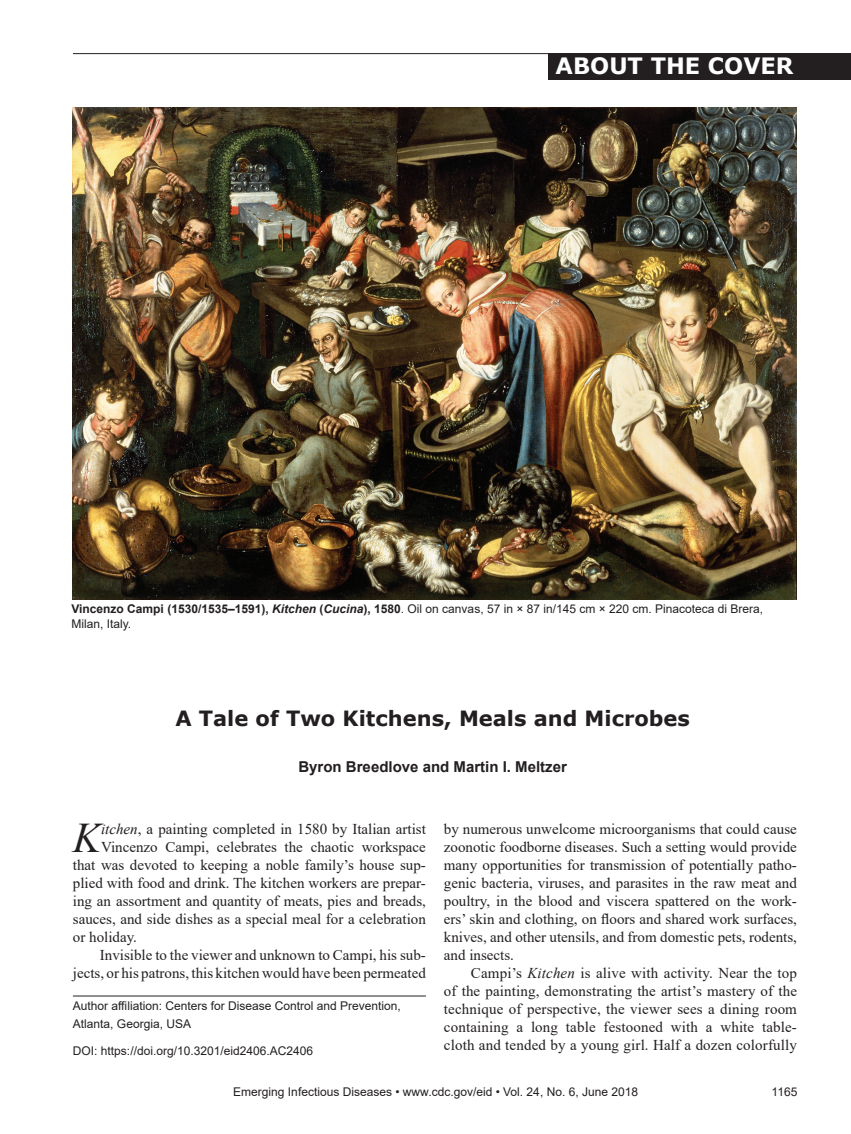
<style>
.page{position:relative;width:851px;height:1134px;background:#fff}
.page>*{position:absolute;margin:0;border:0;box-sizing:border-box;transform-origin:0 0}
.Drop_Cap{font:italic 42.15px "Times New Roman";color:#231f20}
.t1{font:700 22.5px "Verdana";color:#fff}
.Article_Title{font:700 21px "Verdana";color:#231f20}
.Body_Text{font:15px/18px "Times New Roman";color:#231f20;text-align:justify}
.Drop_Cap-2{font:15px "Times New Roman";color:#231f20}
.Authors{font:700 15px "Arial";color:#231f20}
.Figure_Legend{font:12px/15px "Arial";color:#231f20}
.Affiliations{font:12px/18px "Arial";color:#231f20}
.DOI{font:12px "Arial";color:#231f20}
.s1{font-weight:700}
.s2{font-weight:700;font-style:italic}
.s3{font-style:italic}
</style>
<div class="page">
<hr style="left:73px;top:53px;width:723px;height:1px;background:#231f20">
<div style="left:548px;top:53px;width:302px;height:26px;background:#231f20"></div>
<img style="left:73px;top:108px;width:723px;height:491px">
<hr style="left:73px;top:996px;width:353px;height:1px;background:#231f20">
<p class="t1" style="left:555px;top:50px;width:239px">ABOUT THE COVER</p>
<p class="Figure_Legend" style="left:71px;top:601px;width:693px"><span class="s1">Vincenzo Campi (1530/1535–1591),</span> <span class="s2">Kitchen</span> <span class="s1">(</span><span class="s2">Cucina</span><span class="s1">), 1580</span>. Oil on canvas, 57 in × 87 in/145 cm × 220 cm. Pinacoteca di Brera,<br>Milan, Italy.</p>
<p class="Article_Title" style="left:175px;top:703px;width:516px">A Tale of Two Kitchens, Meals and Microbes</p>
<p class="Authors" style="left:298px;top:756px;width:270px">Byron Breedlove and Martin I. Meltzer</p>
<p class="Drop_Cap" style="left:73px;top:809px;width:30px">K</p>
<p class="Drop_Cap-2" style="left:101px;top:819px;width:326px"><span class="s3">itchen</span>, a painting completed in 1580 by Italian artist</p>
<p class="Drop_Cap-2" style="left:101px;top:837px;width:326px">Vincenzo Campi, celebrates the chaotic workspace</p>
<p class="Drop_Cap-2" style="left:73px;top:855px;width:354px">that was devoted to keeping a noble family’s house sup-</p>
<p class="Drop_Cap-2" style="left:73px;top:873px;width:354px">plied with food and drink. The kitchen workers are prepar-</p>
<p class="Drop_Cap-2" style="left:73px;top:891px;width:354px">ing an assortment and quantity of meats, pies and breads,</p>
<p class="Drop_Cap-2" style="left:73px;top:909px;width:354px">sauces, and side dishes as a special meal for a celebration</p>
<p class="Drop_Cap-2" style="left:73px;top:927px;width:66px">or holiday.</p>
<p class="Body_Text" style="left:73px;top:946px;width:354px;text-align:right">Invisible to the viewer and unknown to Campi, his sub&shy;jects, or his patrons, this kitchen would have been permeated</p>
<p class="Affiliations" style="left:73px;top:997px;width:329px">Author affiliation: Centers for Disease Control and Prevention,<br>Atlanta, Georgia, USA</p>
<p class="DOI" style="left:73px;top:1042px;width:242px">DOI: https://doi.org/10.3201/eid2406.AC2406</p>
<p class="Body_Text" style="left:444px;top:820px;width:354px">by numerous unwelcome microorganisms that could cause zoonotic foodborne diseases. Such a setting would provide many opportunities for transmission of potentially patho&shy;genic bacteria, viruses, and parasites in the raw meat and poultry, in the blood and viscera spattered on the work&shy;ers’ skin and clothing, on floors and shared work surfaces, knives, and other utensils, and from domestic pets, rodents, and insects.</p>
<p class="Body_Text" style="left:444px;top:964px;width:354px;text-indent:27px">Campi’s <span class="s3">Kitchen</span> is alive with activity. Near the top of the painting, demonstrating the artist’s mastery of the technique of perspective, the viewer sees a dining room containing a long table festooned with a white table&shy;cloth and tended by a young girl. Half a dozen colorfully</p>
<p class="Figure_Legend" style="left:233px;top:1084px;width:406px">Emerging Infectious Diseases • www.cdc.gov/eid • Vol. 24, No. 6, June 2018</p>
<p class="Figure_Legend" style="left:771px;top:1084px;width:27px">1165</p>
</div>
